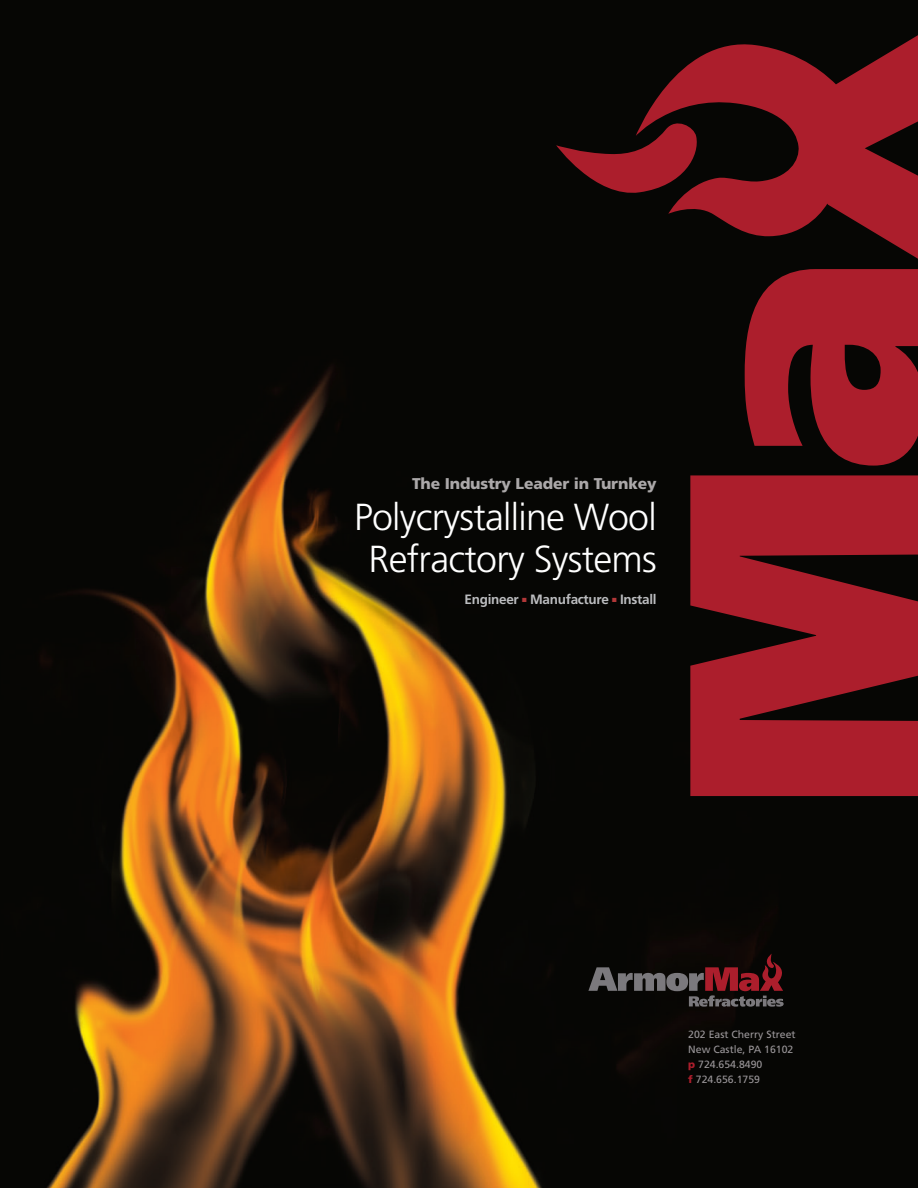
<style>
.page{position:relative;width:918px;height:1188px;background:#fff}
.page>*{position:absolute;margin:0;border:0;box-sizing:border-box;transform-origin:0 0}
.t1{font:300 37.65px/41.5px "Frutiger";letter-spacing:-.02em;color:#fff;text-align:center}
.t2{font:900 15.6px "Frutiger";letter-spacing:-.01em;color:#aba8a9}
.t3{font:700 13.5px "Frutiger";letter-spacing:-.02em;color:#bcbdc0}
.t4{font:10.5px "Frutiger";color:#9a9699}
.s1{color:#b23738}
.s2{font-weight:900;color:#ac1e2c}
</style>
<div class="page">
<img style="left:0;top:0;width:918px;height:1188px">
<svg style="left:588px;top:954px;width:196px;height:53px"></svg>
<svg style="left:556px;top:117px;width:80px;height:82px"></svg>
<svg style="left:636px;top:25px;width:282px;height:244px"></svg>
<svg style="left:690px;top:475px;width:228px;height:321px;fill:#ac1e2c"></svg>
<svg style="left:745px;top:269px;width:173px;height:197px"></svg>
<p class="t2" style="left:412px;top:474px;width:246px">The Industry Leader in Turnkey</p>
<p class="t1" style="left:354px;top:496px;width:304px">Polycrystalline Wool<br>Refractory Systems</p>
<p class="t3" style="left:465px;top:591px;width:194px">Engineer <span class="s1">■</span> Manufacture <span class="s1">■</span> Install</p>
<p class="t4" style="left:688px;top:1028px;width:109px">202 East Cherry Street</p>
<p class="t4" style="left:688px;top:1043px;width:107px">New Castle, PA 16102</p>
<p class="t4" style="left:688px;top:1058px;width:76px"><span class="s2">p</span> 724.654.8490</p>
<p class="t4" style="left:688px;top:1073px;width:73px"><span class="s2">f</span> 724.656.1759</p>
</div>
